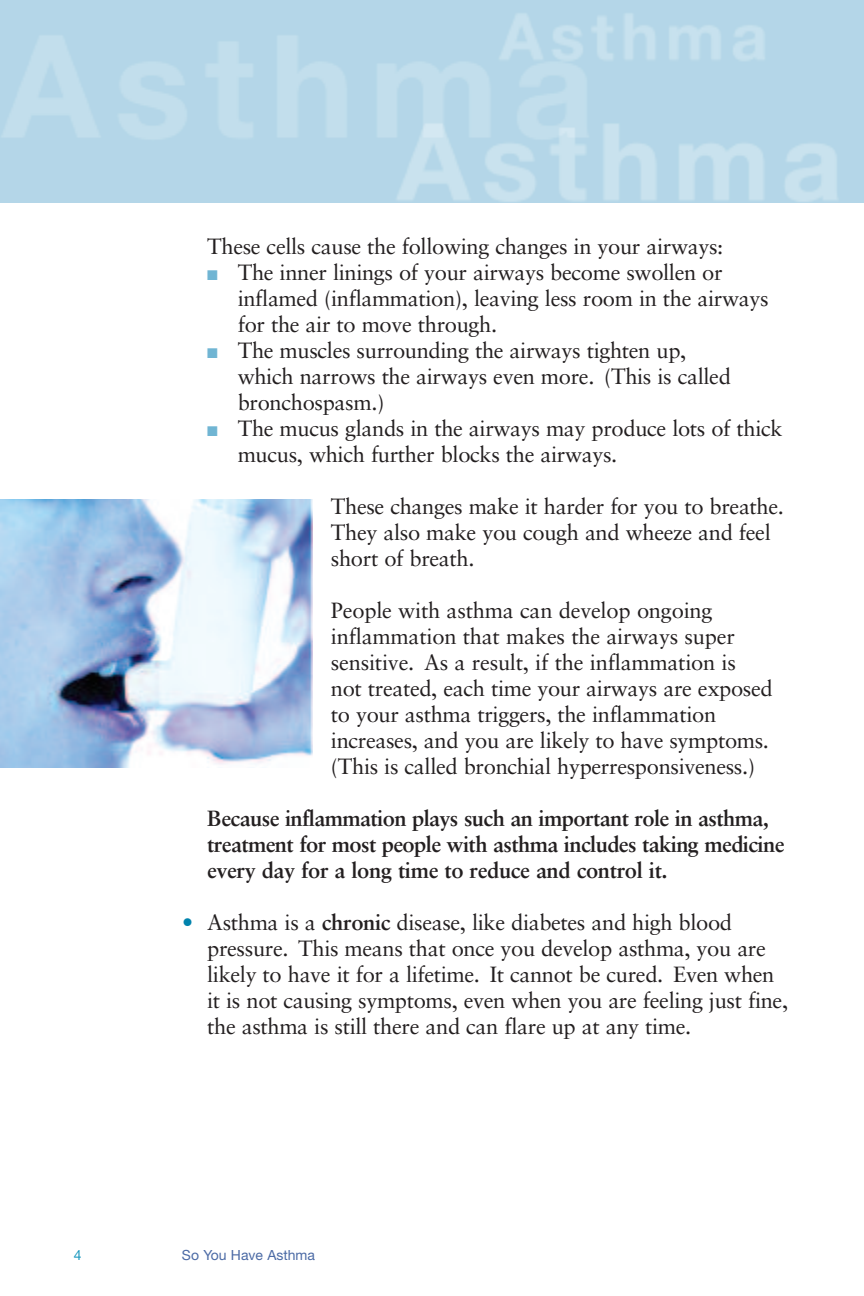
<style>
.page{position:relative;width:864px;height:1296px;background:#fff}
.page>*{position:absolute;margin:0;border:0;box-sizing:border-box;transform-origin:0 0}
.t1{font:22px/26px "Sabon";letter-spacing:-.015em;color:#231f20}
.t2{font:700 22px/26px "Sabon";letter-spacing:-.03em;color:#231f20}
.t3{font:14px "Helvetica Neue";color:#4b6aa5}
.t4{font:14px "Helvetica Neue";color:#1596bd}
.s1{color:#70b5d3}
.s2{font-family:"Helvetica Neue";font-weight:700;color:#0083ad}
.s3{font-weight:700}
</style>
<div class="page">
<img style="left:0;top:499px;width:313px;height:269px">
<p class="t1" style="left:207px;top:235px;width:518px">These cells cause the following changes in your airways:</p>
<p class="t1" style="left:238px;top:261px;width:532px;text-indent:-31px"><span class="s1">■</span> The inner linings of your airways become swollen or inflamed (inflammation), leaving less room in the airways for the air to move through.</p>
<p class="t1" style="left:238px;top:339px;width:495px;text-indent:-31px"><span class="s1">■</span> The muscles surrounding the airways tighten up, which narrows the airways even more. (This is called bronchospasm.)</p>
<p class="t1" style="left:238px;top:417px;width:547px;text-indent:-31px"><span class="s1">■</span> The mucus glands in the airways may produce lots of thick mucus, which further blocks the airways.</p>
<p class="t1" style="left:331px;top:495px;width:455px">These changes make it harder for you to breathe.<br>They also make you cough and wheeze and feel short of breath.</p>
<p class="t1" style="left:331px;top:599px;width:443px">People with asthma can develop ongoing inflammation that makes the airways super sensitive. As a result, if the inflammation is<br>not treated, each time your airways are exposed to your asthma triggers, the inflammation increases, and you are likely to have symptoms. (This is called bronchial hyperresponsiveness.)</p>
<p class="t2" style="left:207px;top:807px;width:579px">Because inflammation plays such an important role in asthma, treatment for most people with asthma includes taking medicine every day for a long time to reduce and control it.</p>
<p class="t1" style="left:207px;top:911px;width:582px;text-indent:-25px"><span class="s2">•</span> Asthma is a <span class="s3">chronic</span> disease, like diabetes and high blood pressure. This means that once you develop asthma, you are likely to have it for a lifetime. It cannot be cured. Even when it is not causing symptoms, even when you are feeling just fine, the asthma is still there and can flare up at any time.</p>
<p class="t4" style="left:74px;top:1250px;width:9px">4</p>
<p class="t3" style="left:182px;top:1250px;width:135px">So You Have Asthma</p>
</div>
